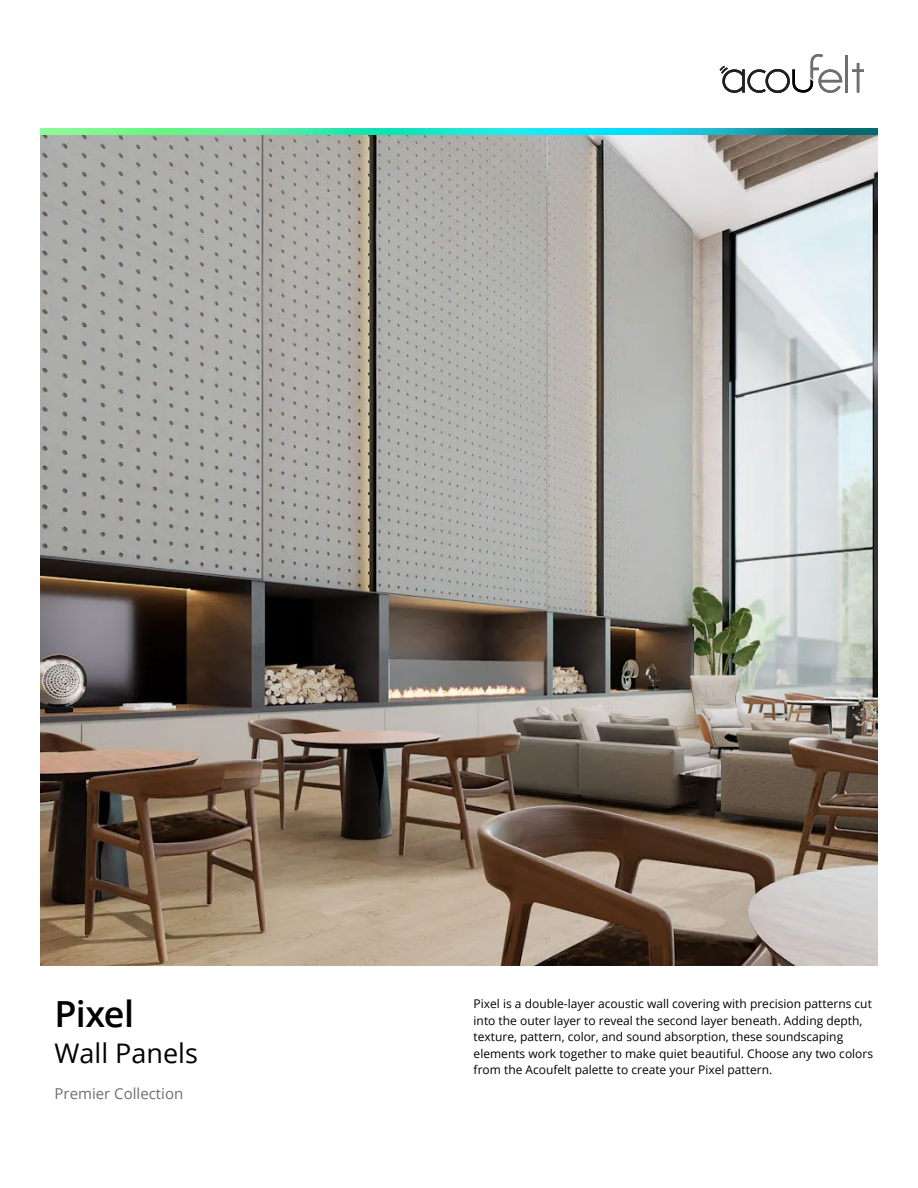
<style>
.page{position:relative;width:918px;height:1188px;background:#fff}
.page>*{position:absolute;margin:0;border:0;box-sizing:border-box;transform-origin:0 0}
.t1{font:600 36px "Open Sans";letter-spacing:-.02em;color:#000}
.t2{font:27px "Open Sans";color:#000}
.t3{font:15px "Open Sans";color:#6e6f71}
.t4{font:12px/16.5px "Open Sans";color:#000}
</style>
<div class="page">
<img style="left:40px;top:135px;width:838px;height:830px">
<img style="left:40px;top:128px;width:838px;height:7px">
<hr style="left:846px;top:56px;width:2px;height:37px;background:#6e6f71">
<svg style="left:852px;top:63px;width:12px;height:30px"></svg>
<svg style="left:720px;top:54px;width:122px;height:39px"></svg>
<h1 class="t1" style="left:55px;top:989px;width:81px">Pixel</h1>
<h2 class="t2" style="left:55px;top:1034px;width:145px">Wall Panels</h2>
<p class="t3" style="left:55px;top:1083px;width:130px">Premier Collection</p>
<p class="t4" style="left:474px;top:995px;width:401px">Pixel is a double-layer acoustic wall covering with precision patterns cut into the outer layer to reveal the second layer beneath. Adding depth, texture, pattern, color, and sound absorption, these soundscaping elements work together to make quiet beautiful. Choose any two colors from the Acoufelt palette to create your Pixel pattern.</p>
</div>
